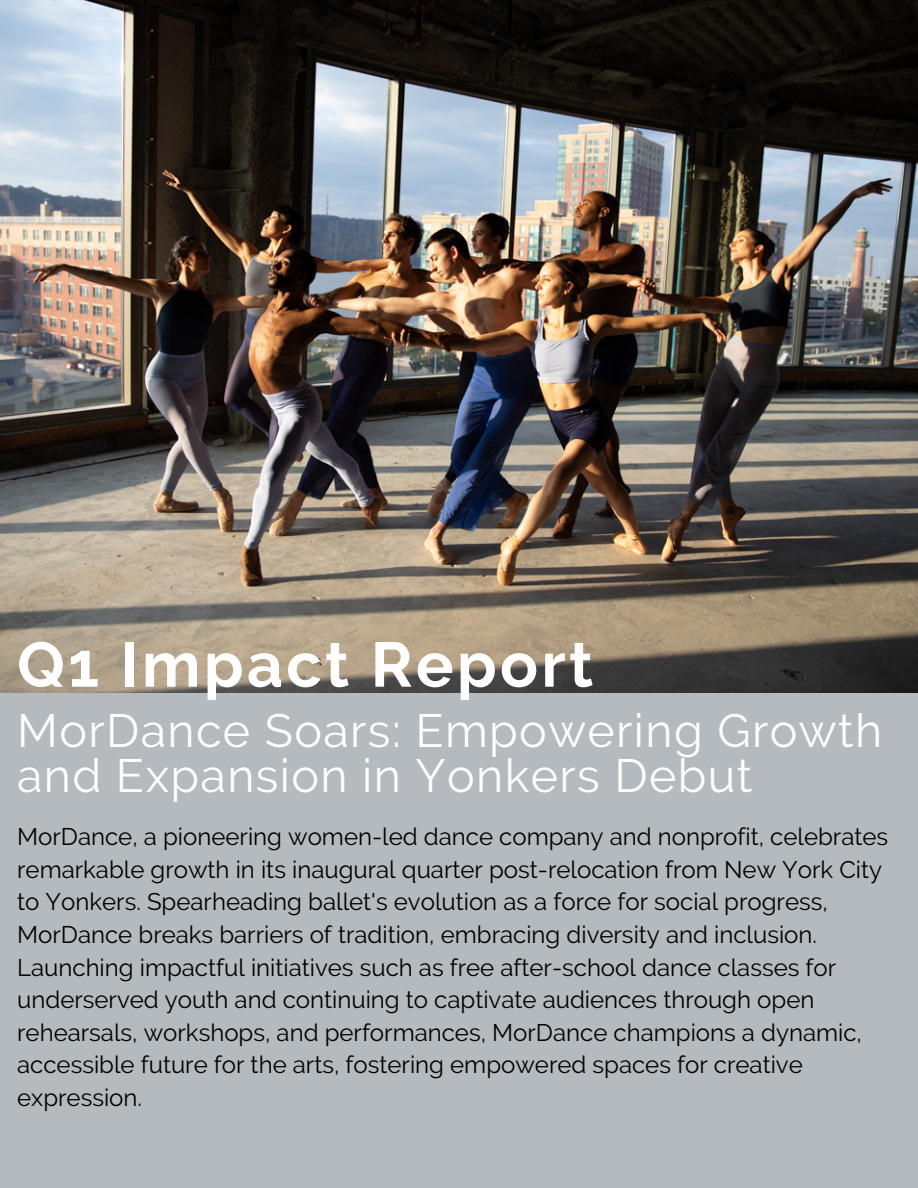
<style>
.page{position:relative;width:918px;height:1188px;background:#b4babe}
.page>*{position:absolute;margin:0;border:0;box-sizing:border-box;transform-origin:0 0}
.t1{font:700 63px "Raleway";letter-spacing:.05em;color:#fff}
.t2{font:46.5px/45px "Raleway";letter-spacing:.03em;color:#fff}
.t3{font:24px/32.7px "Raleway";color:#000}
</style>
<div class="page">
<img style="left:0;top:0;width:918px;height:693px">
<h1 class="t1" style="left:17px;top:627px;width:577px">Q1 Impact Report</h1>
<p class="t2" style="left:17px;top:708px;width:866px">MorDance Soars: Empowering Growth and Expansion in Yonkers Debut</p>
<h2 class="t3" style="left:17px;top:820px;width:873px">MorDance, a pioneering women-led dance company and nonprofit, celebrates remarkable growth in its inaugural quarter post-relocation from New York City to Yonkers. Spearheading ballet's evolution as a force for social progress, MorDance breaks barriers of tradition, embracing diversity and inclusion.<br>Launching impactful initiatives such as free after-school dance classes for underserved youth and continuing to captivate audiences through open rehearsals, workshops, and performances, MorDance champions a dynamic, accessible future for the arts, fostering empowered spaces for creative expression.</h2>
</div>
